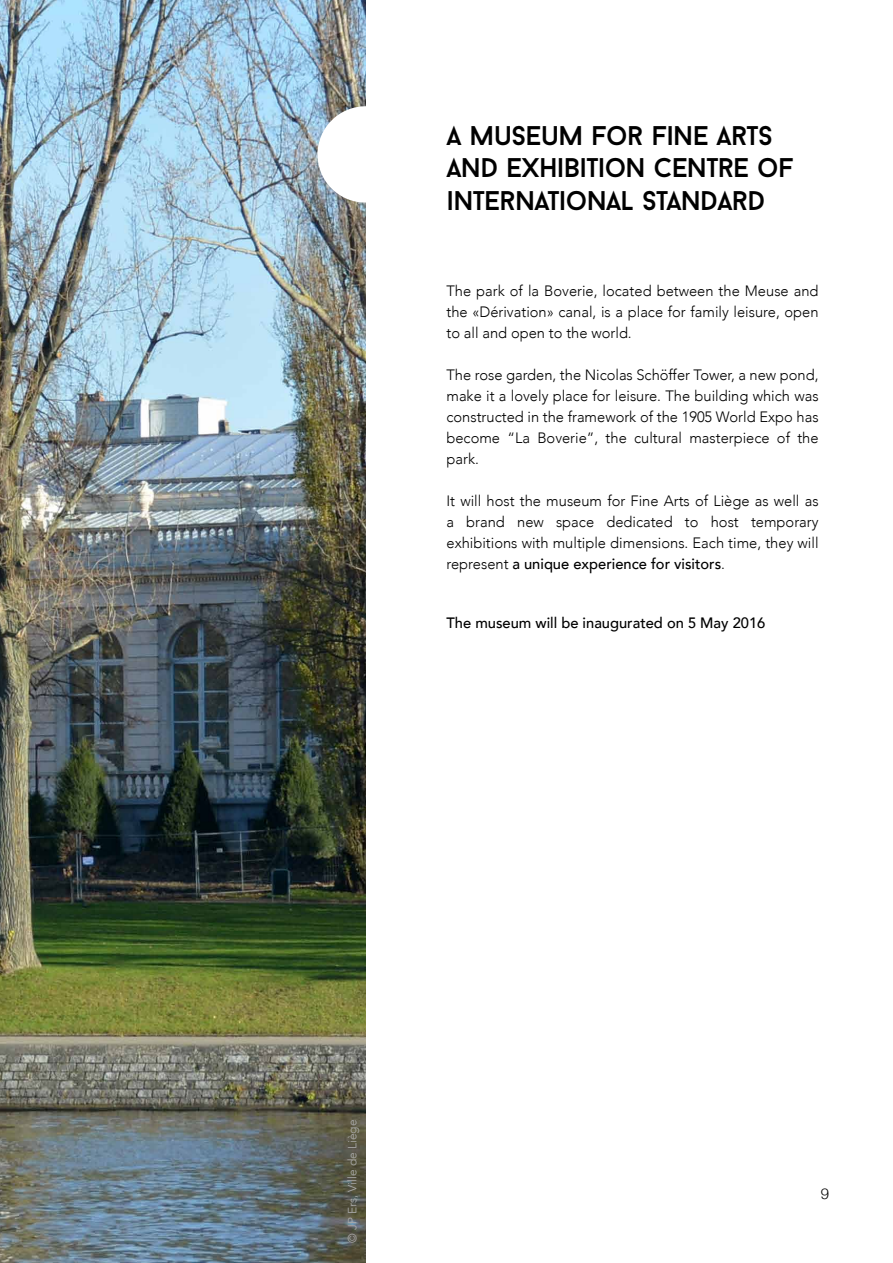
<style>
.page{position:relative;width:893px;height:1263px;background:#fff}
.page>*{position:absolute;margin:0;border:0;box-sizing:border-box;transform-origin:0 0}
.t1{font:27px/32.4px "Baron Neue";letter-spacing:-.025em;color:#000}
.t2{font:300 15px/21px "Avenir";color:#000;text-align:justify}
.t3{font:500 15px "Avenir";color:#000}
.t4{font:300 15px "Helvetica Neue";color:#000}
.t5{font:300 12px "Avenir";color:#acacac}
.s1{font-weight:500}
</style>
<div class="page">
<img style="left:0;top:0;width:366px;height:1263px">
<div style="left:317px;top:106px;width:97px;height:97px;background:#fff;border-radius:50%"></div>
<h1 class="t1" style="left:446px;top:119px;width:349px">A MUSEUM FOR FINE ARTS<br>AND EXHIBITION CENTRE OF<br>INTERNATIONAL STANDARD</h1>
<p class="t2" style="left:446px;top:280px;width:374px">The park of la Boverie, located between the Meuse and the «Dérivation» canal, is a place for family leisure, open to all and open to the world.</p>
<p class="t2" style="left:446px;top:364px;width:374px">The rose garden, the Nicolas Schöffer Tower, a new pond, make it a lovely place for leisure. The building which was constructed in the framework of the 1905 World Expo has become “La Boverie”, the cultural masterpiece of the park.</p>
<p class="t2" style="left:446px;top:490px;width:374px">It will host the museum for Fine Arts of Liège as well as a brand new space dedicated to host temporary exhibitions with multiple dimensions. Each time, they will represent <span class="s1">a unique experience for visitors</span>.</p>
<p class="t3" style="left:446px;top:609px;width:320px">The museum will be inaugurated on 5 May 2016</p>
<p class="t5" style="left:345px;top:1243px;width:125px;rotate:-90deg">© JP Ers, Ville de Liège</p>
<p class="t4" style="left:821px;top:1182px;width:10px">9</p>
</div>
